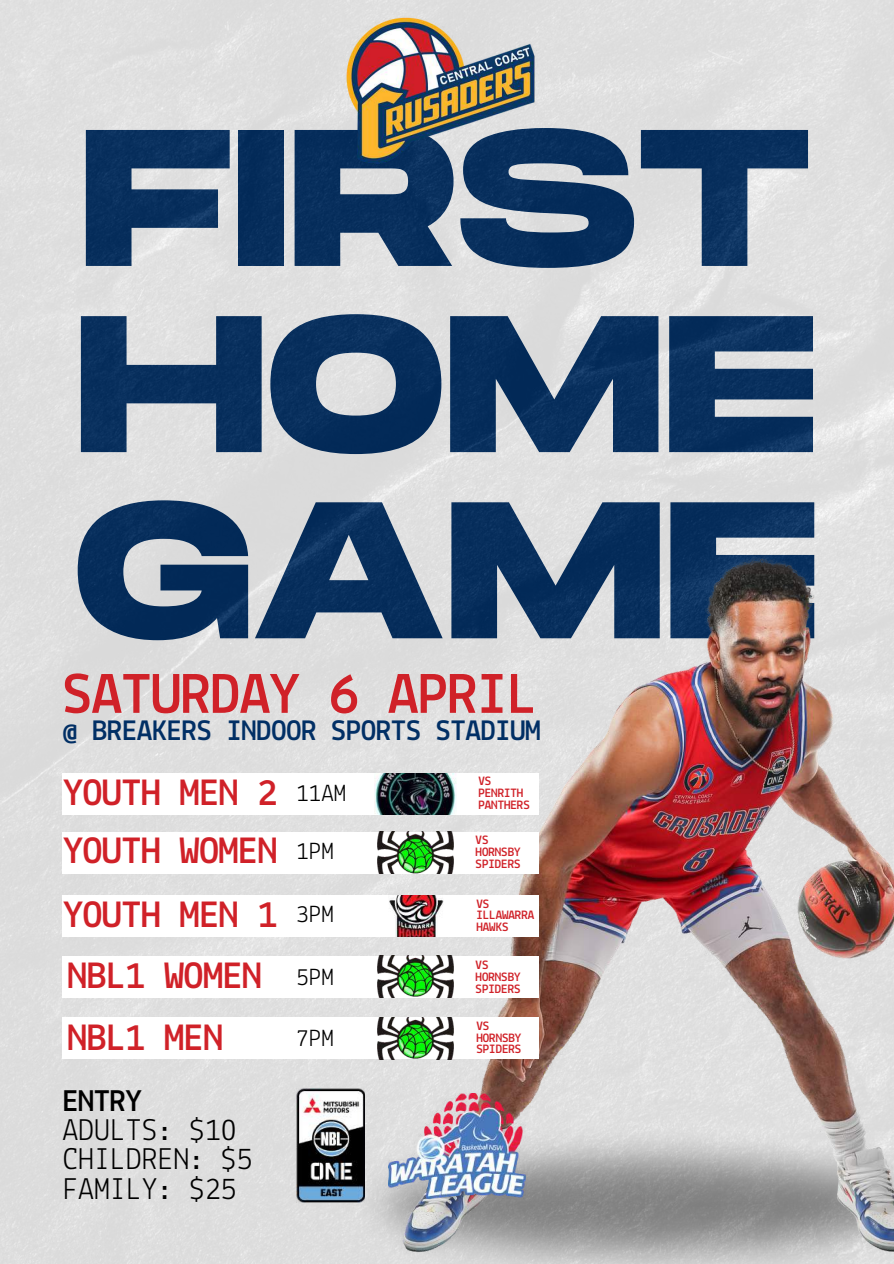
<style>
.page{position:relative;width:894px;height:1264px;background:#fff}
.page>*{position:absolute;margin:0;border:0;box-sizing:border-box;transform-origin:0 0}
.t1{font:700 194.25px/186.1px "Monument Extended";color:#012f65}
.t2{font:700 59.25px "Lekton";color:#d02128}
.t3{font:700 38.85px/64.1px "Lekton";color:#d02128}
.t4{font:31.65px/29.2px "Lekton";color:#000}
.t5{font:700 31.65px "Lekton";color:#000}
.t6{font:700 29.85px "Lekton";color:#012f65}
.t7{font:24.75px "Lekton";color:#000}
.t8{font:700 12.75px/11.6px "Lekton";color:#d02128}
.s1{font-weight:400;font-size:24.75px;color:#000}
</style>
<div class="page">
<div style="left:0;top:0;width:893px;height:1263px;background:#dfdfdf"></div>
<img style="left:377px;top:545px;width:516px;height:718px">
<img style="left:343px;top:13px;width:195px;height:153px">
<img style="left:296px;top:1088px;width:68px;height:114px">
<img style="left:388px;top:1093px;width:137px;height:105px">
<div style="left:62px;top:773px;width:476px;height:41px;background:#fff"></div>
<div style="left:62px;top:832px;width:476px;height:41px;background:#fff"></div>
<div style="left:62px;top:895px;width:476px;height:41px;background:#fff"></div>
<div style="left:62px;top:955px;width:476px;height:42px;background:#fff"></div>
<div style="left:62px;top:1017px;width:476px;height:42px;background:#fff"></div>
<img style="left:389px;top:895px;width:54px;height:41px">
<img style="left:377px;top:832px;width:76px;height:41px">
<img style="left:377px;top:955px;width:76px;height:42px">
<img style="left:377px;top:1017px;width:76px;height:42px">
<img style="left:374px;top:773px;width:82px;height:41px">
<h1 class="t1" style="left:76px;top:114px;width:742px">FIRST<br>HOME</h1>
<h1 class="t1" style="left:74px;top:487px;width:744px">GAME</h1>
<h2 class="t2" style="left:62px;top:668px;width:475px">SATURDAY 6 APRIL</h2>
<h3 class="t6" style="left:62px;top:717px;width:479px">@ BREAKERS INDOOR SPORTS STADIUM</h3>
<h3 class="t3" style="left:63px;top:763px;width:284px">YOUTH MEN 2 <span class="s1">11AM</span></h3>
<p class="t8" style="left:478px;top:776px;width:53px">VS<br>PENRITH<br>PANTHERS</p>
<p class="t8" style="left:475px;top:835px;width:46px">VS<br>HORNSBY<br>SPIDERS</p>
<p class="t8" style="left:476px;top:898px;width:59px">VS<br>ILLAWARRA<br>HAWKS</p>
<p class="t8" style="left:475px;top:960px;width:46px">VS<br>HORNSBY<br>SPIDERS</p>
<h3 class="t3" style="left:63px;top:821px;width:272px">YOUTH WOMEN <span class="s1">1PM<br></span>YOUTH MEN 1 <span class="s1">3PM</span></h3>
<h3 class="t3" style="left:67px;top:948px;width:196px;line-height:61.2px">NBL1 WOMEN<br>NBL1 MEN</h3>
<h3 class="t7" style="left:296px;top:966px;width:39px">5PM</h3>
<h3 class="t5" style="left:62px;top:1086px;width:81px">ENTRY</h3>
<h3 class="t4" style="left:62px;top:1117px;width:192px">ADULTS: $10<br>CHILDREN: $5<br>FAMILY: $25</h3>
<p class="t8" style="left:476px;top:1020px;width:46px">VS<br>HORNSBY<br>SPIDERS</p>
<h3 class="t7" style="left:296px;top:1027px;width:39px">7PM</h3>
</div>
